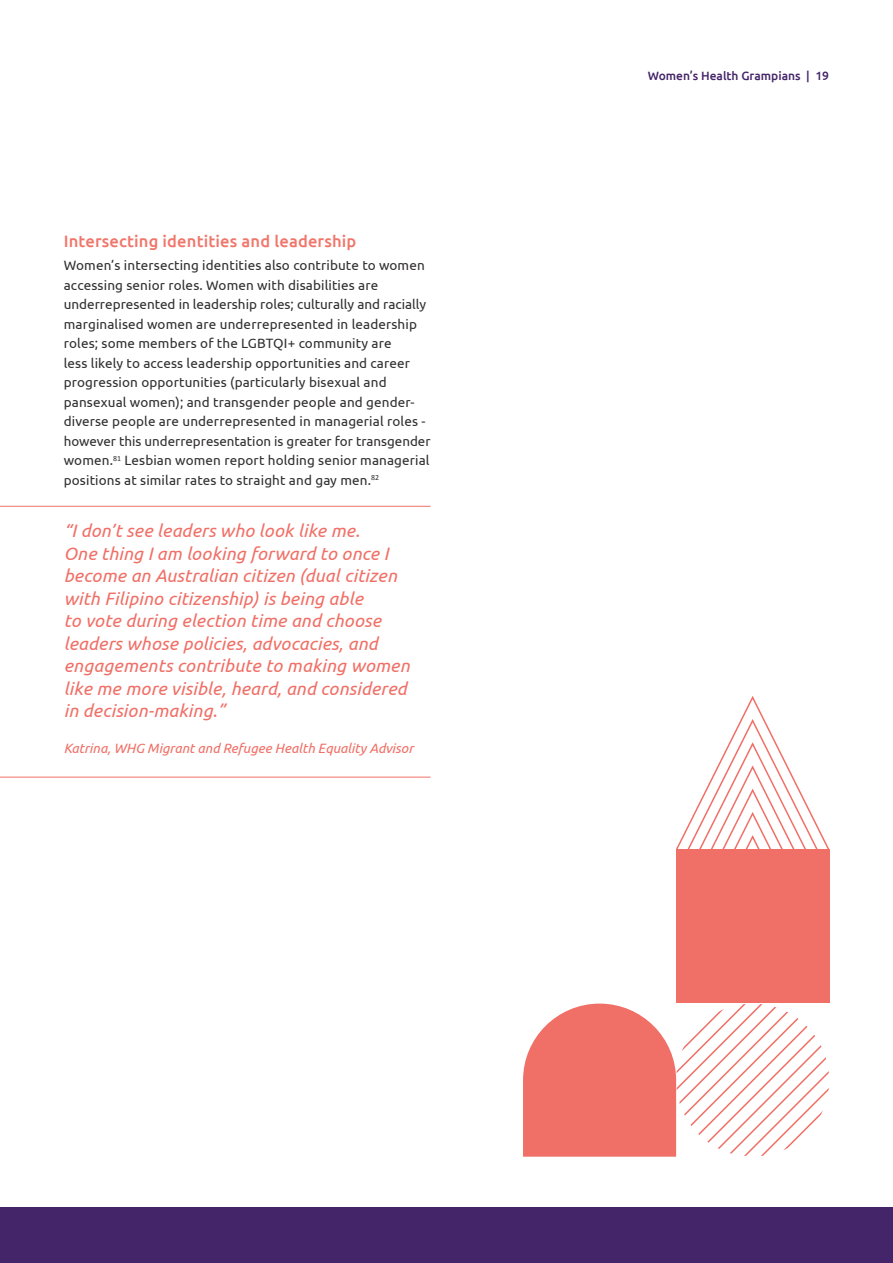
<style>
.page{position:relative;width:893px;height:1263px;background:#fff}
.page>*{position:absolute;margin:0;border:0;box-sizing:border-box;transform-origin:0 0}
.Quote_Left_-_Green_Blue{font:italic 18px/22.5px "Ubuntu";letter-spacing:.01em;color:#f06f66}
.Heading_3{font:500 16.5px "Ubuntu";letter-spacing:.01em;color:#f0766b}
.Copy{font:13.5px/19.5px "Ubuntu";letter-spacing:.01em;color:#312f30}
.Quote_Left_-_Green_Blue-2{font:italic 13.5px "Ubuntu";color:#f06f66}
.t1{font:500 12px "Ubuntu";color:#452569}
</style>
<div class="page">
<div style="left:0;top:1208px;width:893px;height:55px;background:#452569"></div>
<hr style="left:0;top:777px;width:431px;height:1px;background:#f06f66">
<hr style="left:0;top:506px;width:431px;height:1px;background:#f06f66">
<div style="left:676px;top:849px;width:153px;height:153px;background:#f06f66"></div>
<svg style="left:523px;top:1003px;width:306px;height:154px"></svg>
<svg style="left:676px;top:697px;width:153px;height:152px"></svg>
<p class="Heading_3" style="left:64px;top:230px;width:294px">Intersecting identities and leadership</p>
<p class="Copy" style="left:64px;top:255px;width:368px">Women’s intersecting identities also contribute to women accessing senior roles. Women with disabilities are underrepresented in leadership roles; culturally and racially marginalised women are underrepresented in leadership roles; some members of the LGBTQI+ community are<br>less likely to access leadership opportunities and career progression opportunities (particularly bisexual and pansexual women); and transgender people and gender&shy;diverse people are underrepresented in managerial roles - however this underrepresentation is greater for transgender women.<sup>81</sup> Lesbian women report holding senior managerial positions at similar rates to straight and gay men.<sup>82</sup></p>
<p class="Quote_Left_-_Green_Blue" style="left:64px;top:519px;width:347px">“I don’t see leaders who look like me.<br>One thing I am looking forward to once I become an Australian citizen (dual citizen with Filipino citizenship) is being able<br>to vote during election time and choose leaders whose policies, advocacies, and engagements contribute to making women like me more visible, heard, and considered in decision-making.”</p>
<p class="Quote_Left_-_Green_Blue-2" style="left:64px;top:739px;width:351px">Katrina, WHG Migrant and Refugee Health Equality Advisor</p>
<p class="t1" style="left:648px;top:69px;width:183px">Women’s Health Grampians | 19</p>
</div>
